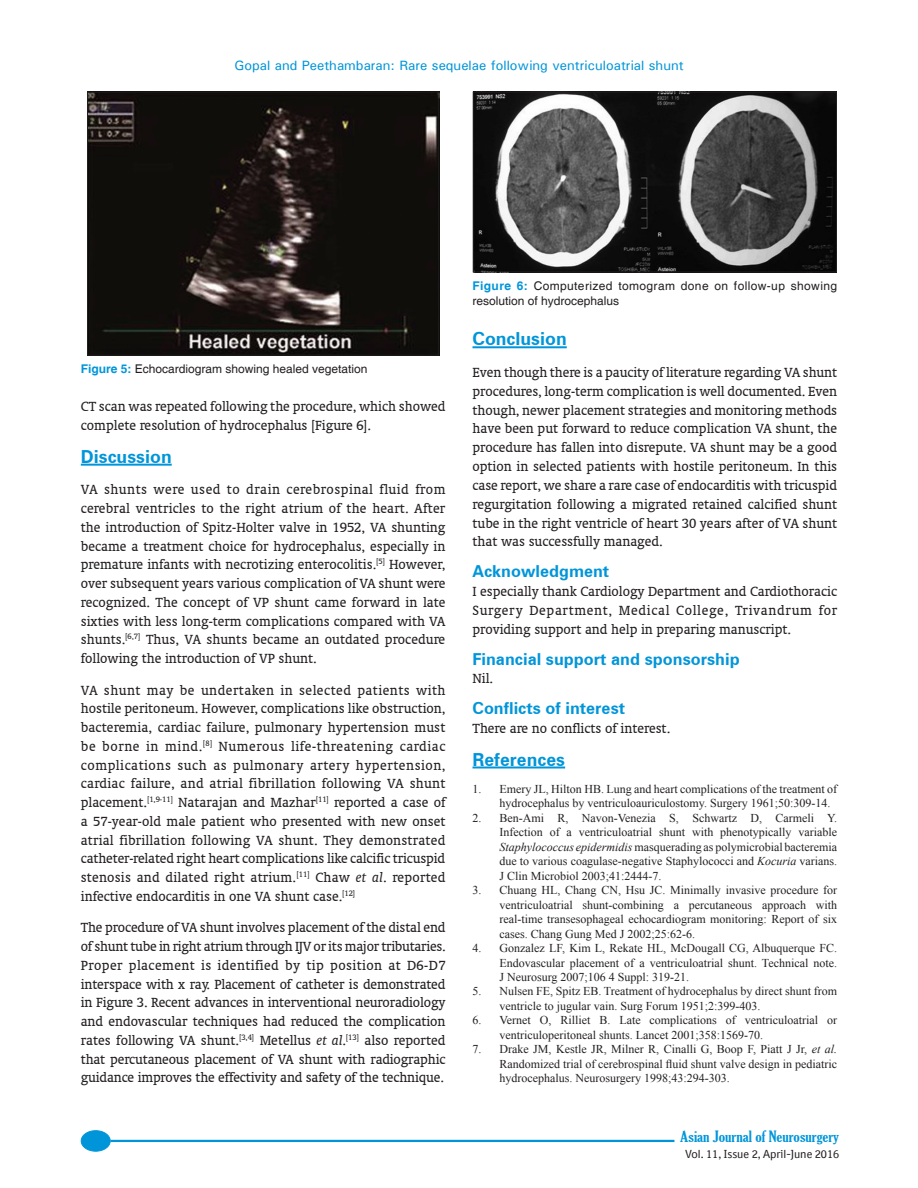
<style>
.page{position:relative;width:918px;height:1188px;background:#fff}
.page>*{position:absolute;margin:0;border:0;box-sizing:border-box;transform-origin:0 0}
.t1{font:700 18px "Zurich BT";color:#0095d9}
.t2{font:700 16.5px "Zurich BT";color:#0095d9}
.TX{font:15px/18.8px "Oranda BT";color:#231f20;text-align:justify}
.RF_RECTO{font:extra-condensed 15px "Gloucester";color:#0095d9;scale:1.25 1}
.t3{font:500 13.5px "Univers";color:#0095d9}
.REF{font:12px/14.4px "Times New Roman";color:#231f20;text-align:justify}
.FGC{font:12px/15px "Helvetica";letter-spacing:.03em;color:#231f20}
.FGC-2{font:12px "Helvetica";color:#231f20}
.RF_RECTO_1{font:11.25px "BI Sans";letter-spacing:-.005em;color:#231f20}
.s1{font-weight:700;color:#0095d9}
.s2{font-style:italic}
</style>
<div class="page">
<hr style="left:111px;top:1140px;width:563px;height:2px;background:#0095d9">
<div style="left:81px;top:1131px;width:29px;height:20px;background:#0095d9;border-radius:50%"></div>
<div style="left:81px;top:1130px;width:30px;height:22px;border:1px solid #0095d9;border-radius:50%"></div>
<hr style="left:81px;top:464px;width:91px;height:2px;background:#0095d9">
<hr style="left:472px;top:346px;width:95px;height:2px;background:#0095d9">
<hr style="left:472px;top:766px;width:93px;height:2px;background:#0095d9">
<img style="left:89px;top:94px;width:348px;height:259px">
<div style="left:87px;top:92px;width:352px;height:263px;border:1px solid #231f20"></div>
<img style="left:475px;top:94px;width:360px;height:176px">
<div style="left:473px;top:92px;width:364px;height:180px;border:1px solid #231f20"></div>
<p class="t3" style="left:234px;top:57px;width:451px">Gopal and Peethambaran: Rare sequelae following ventriculoatrial shunt</p>
<p class="FGC-2" style="left:81px;top:362px;width:288px"><span class="s1">Figure 5:</span> Echocardiogram showing healed vegetation</p>
<p class="TX" style="left:81px;top:397px;width:366px">CT scan was repeated following the procedure, which showed complete resolution of hydrocephalus [Figure 6].</p>
<h1 class="t1" style="left:81px;top:445px;width:92px">Discussion</h1>
<p class="TX" style="left:81px;top:480px;width:366px">VA shunts were used to drain cerebrospinal fluid from cerebral ventricles to the right atrium of the heart. After the introduction of Spitz‑Holter valve in 1952, VA shunting became a treatment choice for hydrocephalus, especially in premature infants with necrotizing enterocolitis.<sup>[5]</sup> However, over subsequent years various complication of VA shunt were recognized. The concept of VP shunt came forward in late sixties with less long‑term complications compared with VA shunts.<sup>[6,7]</sup> Thus, VA shunts became an outdated procedure following the introduction of VP shunt.</p>
<p class="TX" style="left:81px;top:680px;width:366px">VA shunt may be undertaken in selected patients with hostile peritoneum. However, complications like obstruction, bacteremia, cardiac failure, pulmonary hypertension must be borne in mind.<sup>[8]</sup> Numerous life‑threatening cardiac complications such as pulmonary artery hypertension, cardiac failure, and atrial fibrillation following VA shunt placement.<sup>[1,9‑11]</sup> Natarajan and Mazhar<sup>[11]</sup> reported a case of a 57‑year‑old male patient who presented with new onset atrial fibrillation following VA shunt. They demonstrated catheter‑related right heart complications like calcific tricuspid stenosis and dilated right atrium.<sup>[11]</sup> Chaw <span class="s2">et al</span>. reported infective endocarditis in one VA shunt case.<sup>[12]</sup></p>
<p class="TX" style="left:81px;top:918px;width:366px">The procedure of VA shunt involves placement of the distal end of shunt tube in right atrium through IJV or its major tributaries.<br>Proper placement is identified by tip position at D6‑D7 interspace with x ray. Placement of catheter is demonstrated in Figure 3. Recent advances in interventional neuroradiology and endovascular techniques had reduced the complication rates following VA shunt.<sup>[3,4]</sup> Metellus <span class="s2">et al</span>.<sup>[13]</sup> also reported that percutaneous placement of VA shunt with radiographic guidance improves the effectivity and safety of the technique.</p>
<p class="FGC" style="left:472px;top:279px;width:366px"><span class="s1">Figure 6:</span> Computerized tomogram done on follow-up showing resolution of hydrocephalus</p>
<h1 class="t1" style="left:472px;top:328px;width:96px">Conclusion</h1>
<p class="TX" style="left:472px;top:363px;width:366px">Even though there is a paucity of literature regarding VA shunt procedures, long‑term complication is well documented. Even though, newer placement strategies and monitoring methods have been put forward to reduce complication VA shunt, the procedure has fallen into disrepute. VA shunt may be a good option in selected patients with hostile peritoneum. In this case report, we share a rare case of endocarditis with tricuspid regurgitation following a migrated retained calcified shunt tube in the right ventricle of heart 30 years after of VA shunt that was successfully managed.</p>
<h2 class="t2" style="left:472px;top:561px;width:138px">Acknowledgment</h2>
<p class="TX" style="left:472px;top:582px;width:366px">I especially thank Cardiology Department and Cardiothoracic Surgery Department, Medical College, Trivandrum for providing support and help in preparing manuscript.</p>
<h2 class="t2" style="left:472px;top:649px;width:269px">Financial support and sponsorship</h2>
<p class="TX" style="left:472px;top:669px;width:22px">Nil.</p>
<h2 class="t2" style="left:472px;top:698px;width:154px">Conflicts of interest</h2>
<p class="TX" style="left:472px;top:719px;width:199px">There are no conflicts of interest.</p>
<h1 class="t1" style="left:472px;top:748px;width:94px">References</h1>
<p class="REF" style="left:500px;top:781px;width:339px;text-indent:-27px">1. Emery JL, Hilton HB. Lung and heart complications of the treatment of hydrocephalus by ventriculoauriculostomy. Surgery 1961;50:309‑14.</p>
<p class="REF" style="left:500px;top:810px;width:339px;text-indent:-27px">2. Ben‑Ami R, Navon‑Venezia S, Schwartz D, Carmeli Y.<br>Infection of a ventriculoatrial shunt with phenotypically variable <span class="s2">Staphylococcus epidermidis</span> masquerading as polymicrobial bacteremia due to various coagulase‑negative Staphylococci and <span class="s2">Kocuria</span> varians.<br>J Clin Microbiol 2003;41:2444‑7.</p>
<p class="REF" style="left:500px;top:883px;width:339px;text-indent:-27px">3. Chuang HL, Chang CN, Hsu JC. Minimally invasive procedure for ventriculoatrial shunt‑combining a percutaneous approach with real‑time transesophageal echocardiogram monitoring: Report of six cases. Chang Gung Med J 2002;25:62‑6.</p>
<p class="REF" style="left:500px;top:940px;width:339px;text-indent:-27px">4. Gonzalez LF, Kim L, Rekate HL, McDougall CG, Albuquerque FC.<br>Endovascular placement of a ventriculoatrial shunt. Technical note.<br>J Neurosurg 2007;106 4 Suppl: 319‑21.</p>
<p class="REF" style="left:500px;top:984px;width:339px;text-indent:-27px">5. Nulsen FE, Spitz EB. Treatment of hydrocephalus by direct shunt from ventricle to jugular vain. Surg Forum 1951;2:399‑403.</p>
<p class="REF" style="left:500px;top:1013px;width:339px;text-indent:-27px">6. Vernet O, Rilliet B. Late complications of ventriculoatrial or ventriculoperitoneal shunts. Lancet 2001;358:1569‑70.</p>
<p class="REF" style="left:500px;top:1042px;width:339px;text-indent:-27px">7. Drake JM, Kestle JR, Milner R, Cinalli G, Boop F, Piatt J Jr, <span class="s2">et al.<br></span>Randomized trial of cerebrospinal fluid shunt valve design in pediatric hydrocephalus. Neurosurgery 1998;43:294‑303.</p>
<p class="RF_RECTO" style="left:680px;top:1128px;width:129px">Asian Journal of Neurosurgery</p>
<p class="RF_RECTO_1" style="left:686px;top:1148px;width:155px">Vol. 11, Issue 2, April‑June 2016</p>
</div>
